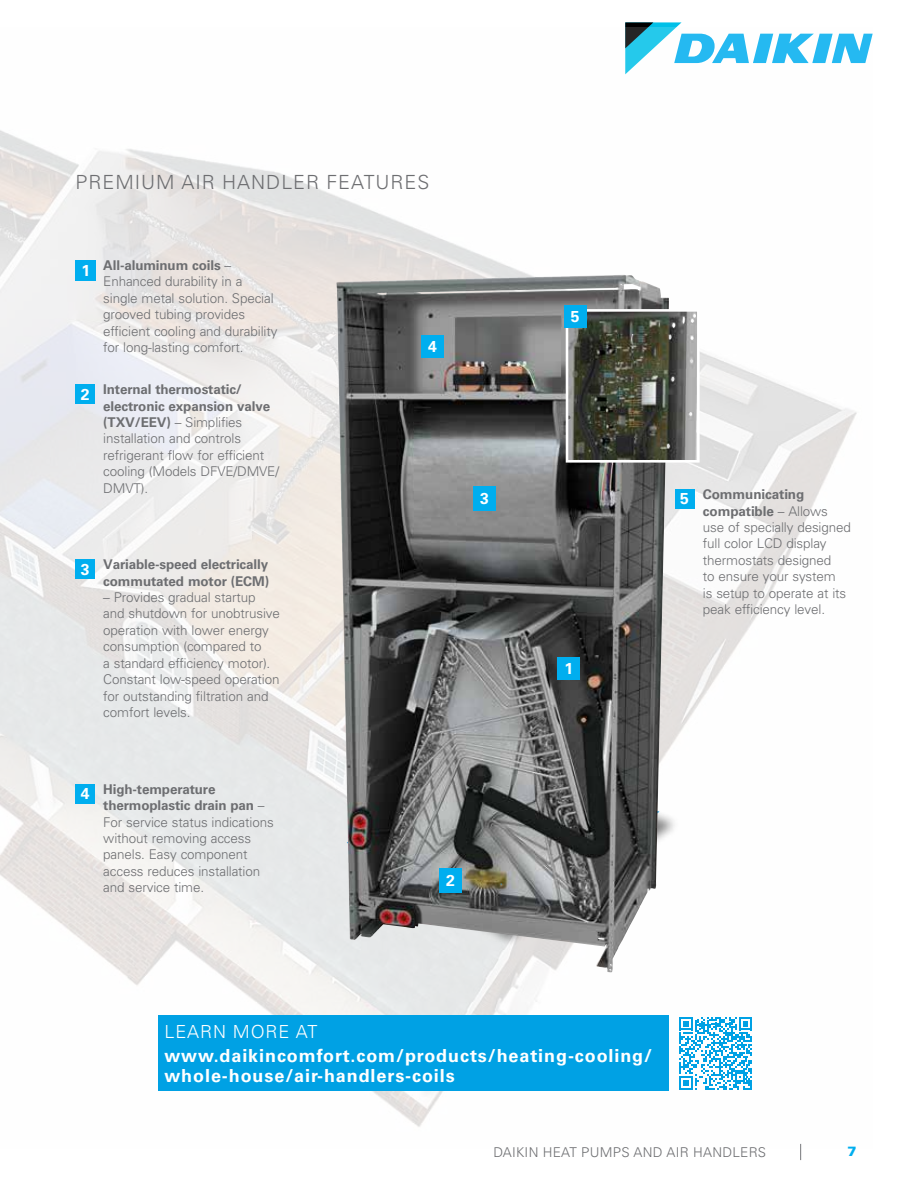
<style>
.page{position:relative;width:918px;height:1188px;background:#fff}
.page>*{position:absolute;margin:0;border:0;box-sizing:border-box;transform-origin:0 0}
.t1{font:300 19.5px "Univers LT Pro 45";letter-spacing:.05em;color:#6d6e71}
.t2{font:700 18px/19.5px "Univers LT Pro 65";letter-spacing:.05em;color:#fff}
.t3{font:300 18px "Univers LT Pro 45";letter-spacing:.05em;color:#fff}
.t4{font:700 15.75px "Univers LT Pro 65";color:#fff}
.t5{font:300 13.5px/16.4px "Univers LT Pro 45";letter-spacing:-.01em;color:#6d6e71}
.t6{font:700 13.5px/16.4px "Univers LT Pro 65";letter-spacing:-.01em;color:#6d6e71}
.t7{font:300 13.5px "Univers LT Pro 45";letter-spacing:.02em;color:#6d6e71}
.t8{font:900 13.5px "Univers LT Pro 75";color:#00aeef}
.s1{font-family:"Univers LT Pro 45";font-weight:300}
.s2{font-family:"Univers LT Pro 65";font-weight:700}
</style>
<div class="page">
<svg style="left:625px;top:22px;width:248px;height:14px"></svg>
<img style="left:0;top:27px;width:872px;height:1122px">
<div style="left:76px;top:384px;width:19px;height:20px;background:#00aeef"></div>
<div style="left:76px;top:559px;width:19px;height:20px;background:#00aeef"></div>
<div style="left:76px;top:260px;width:20px;height:21px;background:#00aeef"></div>
<svg style="left:800px;top:1144px;width:1px;height:16px"></svg>
<div style="left:675px;top:489px;width:19px;height:19px;background:#00aeef"></div>
<div style="left:351px;top:755px;width:329px;height:192px;background:#fefefe"></div>
<img style="left:336px;top:275px;width:333px;height:697px">
<img style="left:570px;top:313px;width:126px;height:146px">
<div style="left:566px;top:309px;width:134px;height:154px;border:3px solid #fff"></div>
<div style="left:564px;top:305px;width:22px;height:23px;background:#00aeef"></div>
<div style="left:557px;top:657px;width:23px;height:22px;background:#00aeef"></div>
<div style="left:439px;top:869px;width:23px;height:24px;background:#00aeef"></div>
<div style="left:473px;top:486px;width:23px;height:24px;background:#00aeef"></div>
<div style="left:421px;top:335px;width:23px;height:23px;background:#00aeef"></div>
<div style="left:76px;top:784px;width:19px;height:19px;background:#00aeef"></div>
<div style="left:158px;top:1015px;width:511px;height:76px;background:#00a1e4"></div>
<svg style="left:679px;top:1017px;width:73px;height:73px"></svg>
<h1 class="t1" style="left:76px;top:169px;width:355px">PREMIUM AIR HANDLER FEATURES</h1>
<p class="t4" style="left:81px;top:260px;width:10px">1</p>
<p class="t4" style="left:81px;top:383px;width:10px">2</p>
<p class="t6" style="left:103px;top:256px;width:130px">All-aluminum coils <span class="s1">–</span></p>
<p class="t5" style="left:103px;top:273px;width:176px">Enhanced durability in a single metal solution. Special grooved tubing provides efficient cooling and durability for long-lasting comfort.</p>
<p class="t6" style="left:103px;top:381px;width:168px">Internal thermostatic/ electronic expansion valve</p>
<p class="t5" style="left:103px;top:414px;width:177px"><span class="s2">(TXV/EEV)</span> – Simplifies installation and controls refrigerant flow for efficient cooling (Models DFVE/DMVE/<br>DMVT).</p>
<p class="t4" style="left:428px;top:335px;width:10px">4</p>
<p class="t4" style="left:480px;top:487px;width:10px">3</p>
<p class="t4" style="left:81px;top:558px;width:10px">3</p>
<p class="t6" style="left:103px;top:556px;width:167px">Variable-speed electrically commutated motor (ECM)</p>
<p class="t5" style="left:103px;top:589px;width:178px">– Provides gradual startup and shutdown for unobtrusive operation with lower energy consumption (compared to<br>a standard efficiency motor).<br>Constant low-speed operation for outstanding filtration and comfort levels.</p>
<p class="t4" style="left:81px;top:783px;width:10px">4</p>
<p class="t6" style="left:103px;top:780px;width:163px">High-temperature thermoplastic drain pan <span class="s1">–</span></p>
<p class="t5" style="left:103px;top:813px;width:172px">For service status indications without removing access panels. Easy component access reduces installation and service time.</p>
<p class="t4" style="left:446px;top:870px;width:10px">2</p>
<p class="t4" style="left:571px;top:306px;width:10px">5</p>
<p class="t4" style="left:564px;top:657px;width:10px">1</p>
<p class="t4" style="left:680px;top:488px;width:10px">5</p>
<p class="t6" style="left:703px;top:485px;width:127px">Communicating compatible <span class="s1">– Allows</span></p>
<p class="t5" style="left:703px;top:519px;width:150px">use of specially designed full color LCD display thermostats designed<br>to ensure your system<br>is setup to operate at its peak efficiency level.</p>
<h2 class="t3" style="left:164px;top:1020px;width:155px">LEARN MORE AT</h2>
<h2 class="t2" style="left:164px;top:1045px;width:489px">www.daikincomfort.com/products/heating-cooling/ whole-house/air-handlers-coils</h2>
<p class="t7" style="left:494px;top:1143px;width:274px">DAIKIN HEAT PUMPS AND AIR HANDLERS</p>
<p class="t8" style="left:847px;top:1142px;width:11px">7</p>
</div>
